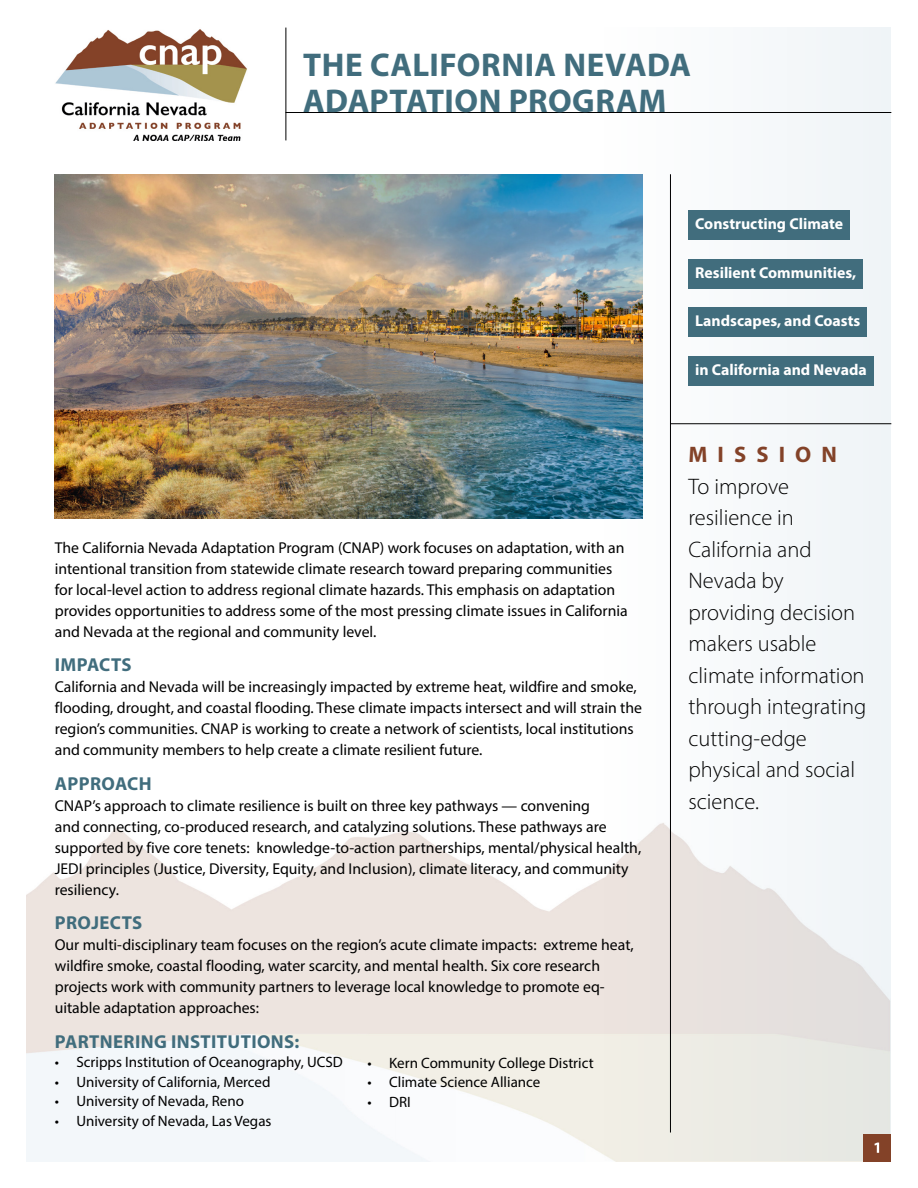
<style>
.page{position:relative;width:918px;height:1188px;background:#fff}
.page>*{position:absolute;margin:0;border:0;box-sizing:border-box;transform-origin:0 0}
.Head_1{font:700 33px/36px "Myriad Pro";letter-spacing:.01em;color:#416d7d}
.t1{font:300 22.5px/31.5px "Myriad Pro";color:#000}
.t2{font:700 22.5px "Myriad Pro";letter-spacing:.45em;color:#834228}
.Head_2{font:700 18.75px "Myriad Pro";letter-spacing:.02em;color:#416d7d}
.Paragraph_-_Space_Af{font:15.75px/21px "Myriad Pro";color:#000}
.Paragraph_-_letter_b{font:700 15.75px "Myriad Pro";color:#fff}
.t3{font:15px "Myriad Pro";color:#000}
</style>
<div class="page">
<svg style="left:596px;top:28px;width:295px;height:1133px;fill:#f3f7f9"></svg>
<div style="left:863px;top:1134px;width:28px;height:27px;background:#834228"></div>
<hr style="left:670px;top:174px;width:1px;height:959px;background:#000">
<hr style="left:670px;top:423px;width:221px;height:1px;background:#000">
<hr style="left:286px;top:112px;width:605px;height:1px;background:#000">
<hr style="left:286px;top:28px;width:1px;height:112px;background:#000">
<svg style="left:874px;top:1143px;width:5px;height:10px"></svg>
<img style="left:55px;top:29px;width:192px;height:111px">
<img style="left:55px;top:175px;width:588px;height:343px">
<div style="left:688px;top:211px;width:162px;height:29px;background:#416d7d"></div>
<div style="left:688px;top:259px;width:175px;height:30px;background:#416d7d"></div>
<div style="left:688px;top:308px;width:179px;height:29px;background:#416d7d"></div>
<div style="left:688px;top:356px;width:186px;height:29px;background:#416d7d"></div>
<h1 class="Head_1" style="left:303px;top:46px;width:389px">THE CALIFORNIA NEVADA<br>ADAPTATION PROGRAM</h1>
<p class="Paragraph_-_Space_Af" style="left:55px;top:537px;width:575px">The California Nevada Adaptation Program (CNAP) work focuses on adaptation, with an intentional transition from statewide climate research toward preparing communities for local-level action to address regional climate hazards. This emphasis on adaptation provides opportunities to address some of the most pressing climate issues in California and Nevada at the regional and community level.</p>
<h2 class="Head_2" style="left:55px;top:653px;width:78px">IMPACTS</h2>
<p class="Paragraph_-_Space_Af" style="left:55px;top:676px;width:589px">California and Nevada will be increasingly impacted by extreme heat, wildfire and smoke, flooding, drought, and coastal flooding. These climate impacts intersect and will strain the region’s communities. CNAP is working to create a network of scientists, local institutions and community members to help create a climate resilient future.</p>
<h2 class="Head_2" style="left:55px;top:771px;width:98px">APPROACH</h2>
<p class="Paragraph_-_Space_Af" style="left:55px;top:795px;width:588px">CNAP’s approach to climate resilience is built on three key pathways — convening<br>and connecting, co-produced research, and catalyzing solutions. These pathways are supported by five core tenets: knowledge-to-action partnerships, mental/physical health, JEDI principles (Justice, Diversity, Equity, and Inclusion), climate literacy, and community resiliency.</p>
<h2 class="Head_2" style="left:55px;top:911px;width:89px">PROJECTS</h2>
<p class="Paragraph_-_Space_Af" style="left:55px;top:934px;width:581px">Our multi-disciplinary team focuses on the region’s acute climate impacts: extreme heat, wildfire smoke, coastal flooding, water scarcity, and mental health. Six core research projects work with community partners to leverage local knowledge to promote eq&shy;uitable adaptation approaches:</p>
<h2 class="Head_2" style="left:55px;top:1029px;width:246px">PARTNERING INSTITUTIONS:</h2>
<p class="t3" style="left:55px;top:1053px;width:290px">• Scripps Institution of Oceanography, UCSD</p>
<p class="t3" style="left:55px;top:1072px;width:217px">• University of California, Merced</p>
<p class="t3" style="left:55px;top:1092px;width:191px">• University of Nevada, Reno</p>
<p class="t3" style="left:55px;top:1111px;width:218px">• University of Nevada, Las Vegas</p>
<p class="t3" style="left:368px;top:1053px;width:228px">• Kern Community College District</p>
<p class="t3" style="left:368px;top:1073px;width:174px">• Climate Science Alliance</p>
<p class="t3" style="left:368px;top:1092px;width:45px">• DRI</p>
<p class="Paragraph_-_letter_b" style="left:695px;top:214px;width:149px">Constructing Climate</p>
<p class="Paragraph_-_letter_b" style="left:695px;top:262px;width:163px">Resilient Communities,</p>
<p class="Paragraph_-_letter_b" style="left:695px;top:311px;width:167px">Landscapes, and Coasts</p>
<p class="Paragraph_-_letter_b" style="left:695px;top:359px;width:173px">in California and Nevada</p>
<h2 class="t2" style="left:688px;top:440px;width:150px">MISSION</h2>
<p class="t1" style="left:688px;top:470px;width:179px">To improve resilience in<br>California and<br>Nevada by providing decision makers usable climate information through integrating cutting-edge physical and social science.</p>
</div>
